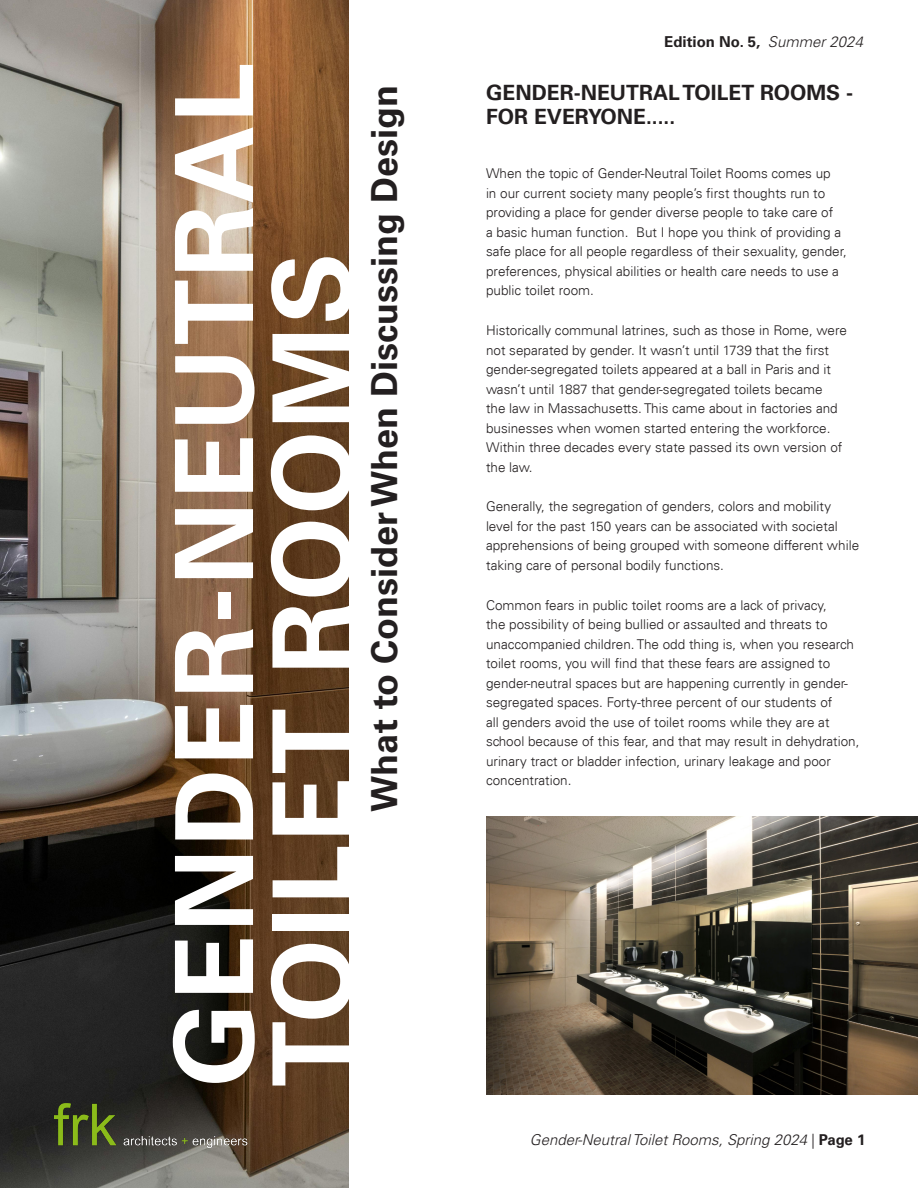
<style>
.page{position:relative;width:918px;height:1188px;background:#fff}
.page>*{position:absolute;margin:0;border:0;box-sizing:border-box;transform-origin:0 0}
.t1{font:700 108px/97.5px "Univers LT Std";letter-spacing:.02em;color:#fff}
.t2{font:700 36px "Univers LT Std";color:#231f20}
.t3{font:700 21px/24px "Univers LT Std";color:#231f20}
.t4{font:italic 300 15px "Univers LT Std";color:#231f20}
.t5{font:700 15px "Univers LT Std";color:#231f20}
.t6{font:300 13.5px/19.5px "Univers LT Std";color:#231f20}
.s1{font-weight:300;font-style:italic}
.s2{font-style:normal}
.s3{font-weight:700;font-style:normal}
</style>
<div class="page">
<img style="left:0;top:0;width:348px;height:1188px">
<img style="left:54px;top:1104px;width:197px;height:46px">
<img style="left:486px;top:816px;width:432px;height:279px">
<p class="t1" style="left:167px;top:1087px;width:1026px;rotate:-90deg">GENDER-NEUTRAL<br>TOILET ROOMS</p>
<p class="t5" style="left:664px;top:33px;width:200px">Edition No. 5, <span class="s1">Summer 2024</span></p>
<p class="t2" style="left:363px;top:812px;width:728px;rotate:-90deg">What to Consider When Discussing Design</p>
<p class="t3" style="left:486px;top:81px;width:368px">GENDER-NEUTRAL TOILET ROOMS -<br>FOR EVERYONE.....</p>
<p class="t6" style="left:486px;top:164px;width:363px">When the topic of Gender-Neutral Toilet Rooms comes up<br>in our current society many people’s first thoughts run to providing a place for gender diverse people to take care of<br>a basic human function. But I hope you think of providing a safe place for all people regardless of their sexuality, gender, preferences, physical abilities or health care needs to use a public toilet room.</p>
<p class="t6" style="left:486px;top:320px;width:363px">Historically communal latrines, such as those in Rome, were not separated by gender. It wasn’t until 1739 that the first gender-segregated toilets appeared at a ball in Paris and it wasn’t until 1887 that gender-segregated toilets became<br>the law in Massachusetts. This came about in factories and businesses when women started entering the workforce.<br>Within three decades every state passed its own version of the law.</p>
<p class="t6" style="left:486px;top:497px;width:375px">Generally, the segregation of genders, colors and mobility level for the past 150 years can be associated with societal apprehensions of being grouped with someone different while taking care of personal bodily functions.</p>
<p class="t6" style="left:486px;top:595px;width:375px">Common fears in public toilet rooms are a lack of privacy,<br>the possibility of being bullied or assaulted and threats to unaccompanied children. The odd thing is, when you research toilet rooms, you will find that these fears are assigned to gender-neutral spaces but are happening currently in gender&shy;segregated spaces. Forty-three percent of our students of<br>all genders avoid the use of toilet rooms while they are at school because of this fear, and that may result in dehydration, urinary tract or bladder infection, urinary leakage and poor concentration.</p>
<p class="t4" style="left:530px;top:1131px;width:337px">Gender-Neutral Toilet Rooms, Spring 2024 <span class="s2">|</span> <span class="s3">Page 1</span></p>
</div>
